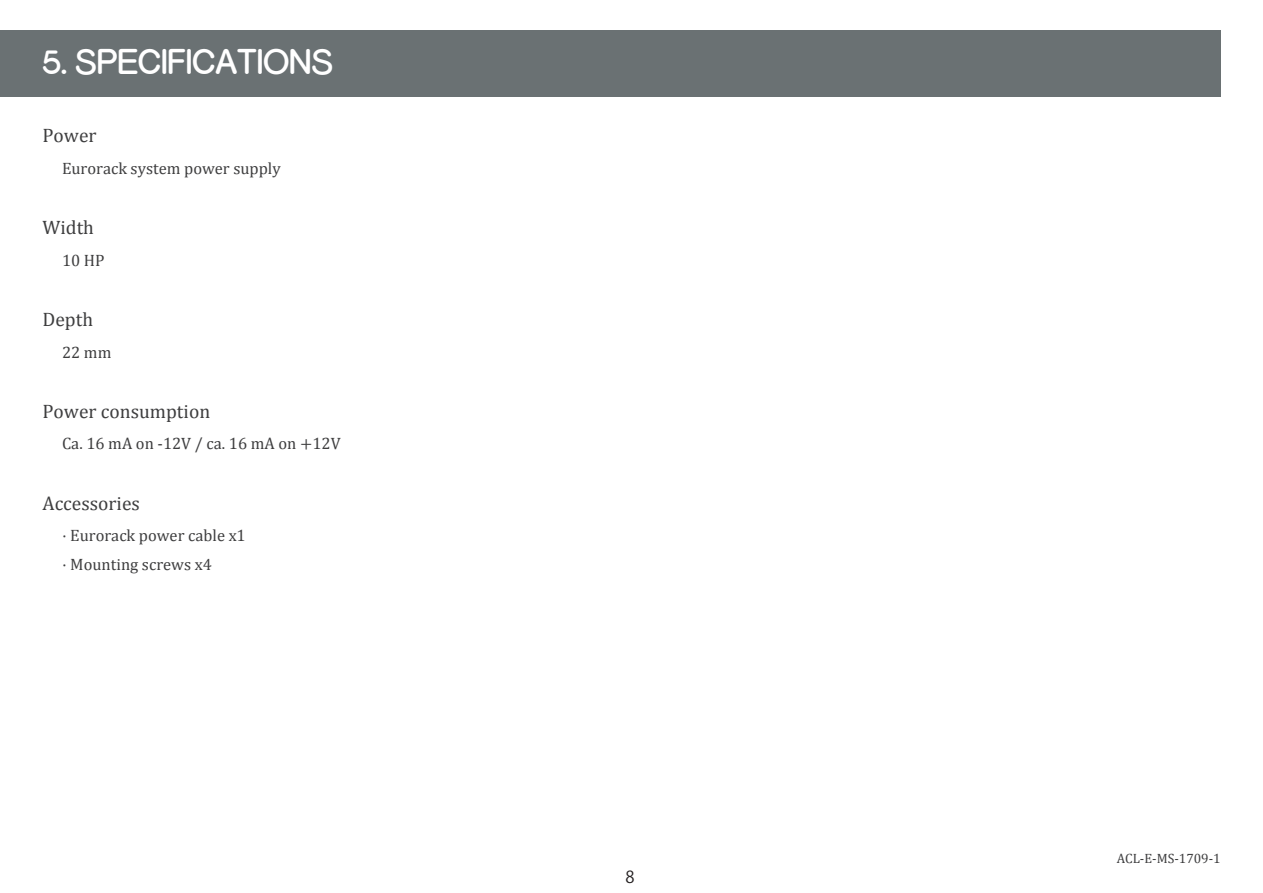
<style>
.page{position:relative;width:1263px;height:893px;background:#fff}
.page>*{position:absolute;margin:0;border:0;box-sizing:border-box;transform-origin:0 0}
.t1{font:31.5px "Rocko FLF";color:#fff}
.t2{font:19.5px "Cambria Math";color:#3e3e3f}
.t3{font:16.5px/28.8px "Cambria Math";color:#3e3e3f}
.t4{font:16.5px "Koz Go Pr 6 N";color:#231f20}
.t5{font:13.5px "Cambria Math";color:#3e3e3f}
</style>
<div class="page">
<div style="left:0;top:30px;width:1220px;height:66px;background:#6a7173"></div>
<h1 class="t1" style="left:43px;top:42px;width:292px">5. SPECIFICATIONS</h1>
<p class="t2" style="left:43px;top:124px;width:56px">Power</p>
<p class="t3" style="left:62px;top:154px;width:220px">Eurorack system power supply</p>
<p class="t2" style="left:43px;top:216px;width:53px">Width</p>
<p class="t3" style="left:62px;top:246px;width:44px">10 HP</p>
<p class="t2" style="left:43px;top:308px;width:52px">Depth</p>
<p class="t3" style="left:62px;top:337px;width:51px">22 mm</p>
<p class="t2" style="left:43px;top:400px;width:169px">Power consumption</p>
<p class="t3" style="left:62px;top:429px;width:280px">Ca. 16 mA on -12V / ca. 16 mA on +12V</p>
<p class="t2" style="left:43px;top:492px;width:99px">Accessories</p>
<p class="t3" style="left:62px;top:521px;width:185px">· Eurorack power cable x1 · Mounting screws x4</p>
<p class="t4" style="left:625px;top:868px;width:11px">8</p>
<p class="t5" style="left:1117px;top:851px;width:106px">ACL-E-MS-1709-1</p>
</div>
